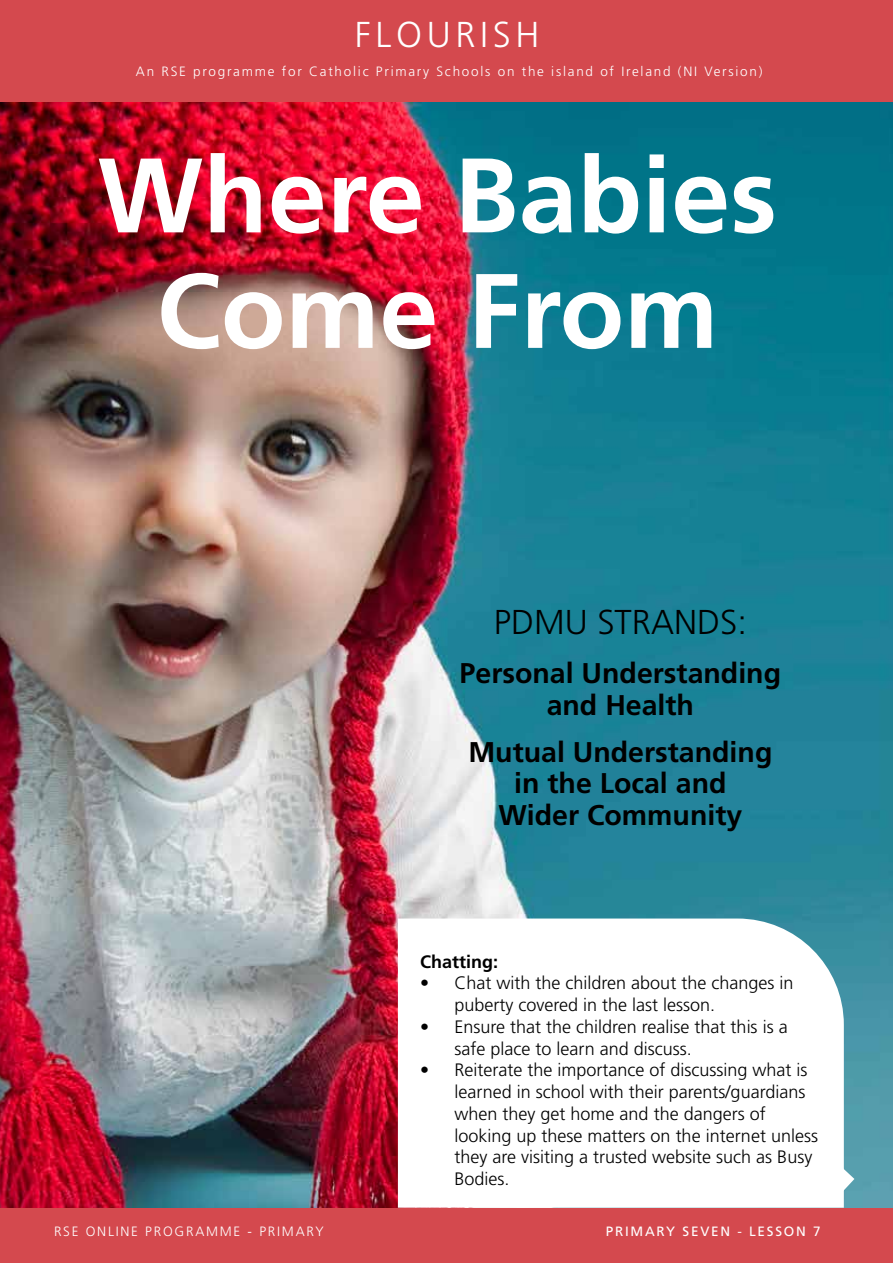
<style>
.page{position:relative;width:893px;height:1263px;background:#fff}
.page>*{position:absolute;margin:0;border:0;box-sizing:border-box;transform-origin:0 0}
.t1{font:700 105.75px/115.5px "Frutiger LT Std";color:#fff;text-align:center}
.t2{font:300 36px "Frutiger LT Std";letter-spacing:.13em;color:#fff}
.t3{font:300 34.5px "Frutiger LT Std";color:#000}
.t4{font:700 28.5px/31.5px "Frutiger LT Std";color:#000;text-align:center}
.t5{font:300 18px/21.8px "Frutiger LT Std";color:#000}
.t6{font:700 18px "Frutiger LT Std";color:#000}
.t7{font:300 13.5px "Frutiger LT Std";letter-spacing:.13em;color:#fff}
.t8{font:13.5px "Frutiger LT Std";letter-spacing:.13em;color:#fff}
</style>
<div class="page">
<div style="left:0;top:0;width:893px;height:102px;background:#d4494e"></div>
<div style="left:0;top:1207px;width:893px;height:56px;background:#d4494e"></div>
<img style="left:0;top:102px;width:893px;height:1105px">
<svg style="left:844px;top:1168px;width:10px;height:23px"></svg>
<svg style="left:398px;top:918px;width:446px;height:290px"></svg>
<h2 class="t2" style="left:355px;top:14px;width:186px">FLOURISH</h2>
<p class="t7" style="left:136px;top:64px;width:628px">An RSE programme for Catholic Primary Schools on the island of Ireland (NI Version)</p>
<h1 class="t1" style="left:98px;top:138px;width:681px">Where Babies<br>Come From</h1>
<h3 class="t3" style="left:494px;top:602px;width:255px">PDMU STRANDS:</h3>
<h3 class="t4" style="left:460px;top:658px;width:323px">Personal Understanding and Health</h3>
<h3 class="t4" style="left:468px;top:736px;width:306px">Mutual Understanding in the Local and<br>Wider Community</h3>
<p class="t6" style="left:420px;top:951px;width:80px">Chatting:</p>
<p class="t5" style="left:455px;top:972px;width:340px;text-indent:-35px">• Chat with the children about the changes in puberty covered in the last lesson.</p>
<p class="t5" style="left:455px;top:1016px;width:335px;text-indent:-35px">• Ensure that the children realise that this is a safe place to learn and discuss.</p>
<p class="t5" style="left:455px;top:1059px;width:365px;text-indent:-35px">• Reiterate the importance of discussing what is learned in school with their parents/guardians when they get home and the dangers of looking up these matters on the internet unless they are visiting a trusted website such as Busy Bodies.</p>
<p class="t7" style="left:54px;top:1223px;width:271px">RSE ONLINE PROGRAMME - PRIMARY</p>
<p class="t8" style="left:606px;top:1223px;width:216px">PRIMARY SEVEN - LESSON 7</p>
</div>
